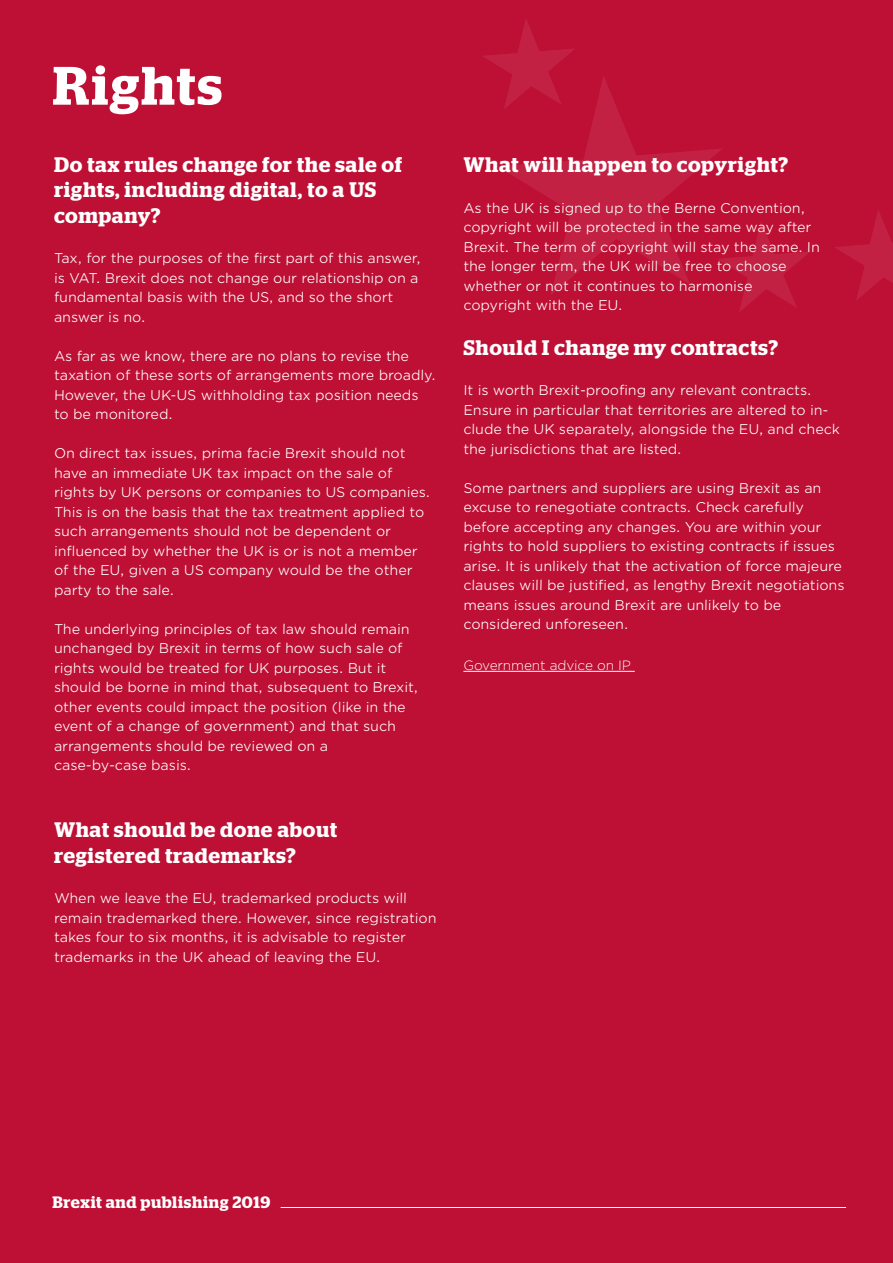
<style>
.page{position:relative;width:893px;height:1263px;background:#be0f34}
.page>*{position:absolute;margin:0;border:0;box-sizing:border-box;transform-origin:0 0}
.t1{font:600 54px "Stag";letter-spacing:.035em;color:#fff}
.t2{font:600 21px/25.2px "Stag";letter-spacing:.04em;color:#fff}
.t3{font:600 16.5px "Stag";letter-spacing:.04em;color:#fff}
.t4{font:13.5px/19.5px "Gotham Office";color:#fff}
.t5{font:300 13.5px "Gotham";color:#fff}
</style>
<div class="page">
<hr style="left:281px;top:1207px;width:565px;height:1px;background:#fff">
<svg style="left:835px;top:210px;width:58px;height:90px"></svg>
<svg style="left:723px;top:222px;width:86px;height:90px"></svg>
<svg style="left:498px;top:76px;width:225px;height:219px"></svg>
<svg style="left:483px;top:20px;width:93px;height:90px"></svg>
<hr style="left:463px;top:671px;width:172px;height:1px;background:#fff">
<p class="t1" style="left:52px;top:54px;width:172px">Rights</p>
<p class="t2" style="left:54px;top:152px;width:349px">Do tax rules change for the sale of rights, including digital, to a US</p>
<p class="t2" style="left:54px;top:203px;width:108px">company?</p>
<p class="t4" style="left:54px;top:248px;width:368px">Tax, for the purposes of the first part of this answer,</p>
<p class="t4" style="left:54px;top:268px;width:366px">is VAT. Brexit does not change our relationship on a</p>
<p class="t4" style="left:54px;top:287px;width:341px">fundamental basis with the US, and so the short</p>
<p class="t4" style="left:54px;top:307px;width:93px">answer is no.</p>
<p class="t4" style="left:54px;top:346px;width:357px">As far as we know, there are no plans to revise the</p>
<p class="t4" style="left:54px;top:365px;width:383px">taxation of these sorts of arrangements more broadly.<br>However, the UK-US withholding tax position needs to be monitored.</p>
<p class="t4" style="left:54px;top:443px;width:378px">On direct tax issues, prima facie Brexit should not have an immediate UK tax impact on the sale of rights by UK persons or companies to US companies.<br>This is on the basis that the tax treatment applied to such arrangements should not be dependent or</p>
<p class="t4" style="left:54px;top:541px;width:366px">influenced by whether the UK is or is not a member</p>
<p class="t4" style="left:54px;top:560px;width:360px">of the EU, given a US company would be the other party to the sale.</p>
<p class="t4" style="left:54px;top:619px;width:357px">The underlying principles of tax law should remain</p>
<p class="t4" style="left:54px;top:638px;width:366px">unchanged by Brexit in terms of how such sale of rights would be treated for UK purposes. But it should be borne in mind that, subsequent to Brexit, other events could impact the position (like in the event of a change of government) and that such</p>
<p class="t4" style="left:54px;top:736px;width:276px">arrangements should be reviewed on a</p>
<p class="t4" style="left:54px;top:755px;width:139px">case-by-case basis.</p>
<p class="t2" style="left:54px;top:817px;width:284px">What should be done about</p>
<p class="t2" style="left:54px;top:842px;width:244px">registered trademarks?</p>
<p class="t4" style="left:54px;top:888px;width:355px">When we leave the EU, trademarked products will</p>
<p class="t4" style="left:54px;top:907px;width:384px">remain trademarked there. However, since registration takes four to six months, it is advisable to register</p>
<p class="t4" style="left:54px;top:946px;width:328px">trademarks in the UK ahead of leaving the EU.</p>
<p class="t2" style="left:463px;top:152px;width:327px">What will happen to copyright?</p>
<p class="t4" style="left:463px;top:198px;width:343px">As the UK is signed up to the Berne Convention,</p>
<p class="t4" style="left:463px;top:217px;width:358px">copyright will be protected in the same way after<br>Brexit. The term of copyright will stay the same. In the longer term, the UK will be free to choose</p>
<p class="t4" style="left:463px;top:276px;width:291px">whether or not it continues to harmonise</p>
<p class="t4" style="left:463px;top:295px;width:161px">copyright with the EU.</p>
<p class="t2" style="left:463px;top:335px;width:316px">Should I change my contracts?</p>
<p class="t4" style="left:463px;top:380px;width:350px">It is worth Brexit-proofing any relevant contracts.</p>
<p class="t4" style="left:463px;top:400px;width:378px">Ensure in particular that territories are altered to in&shy;clude the UK separately, alongside the EU, and check the jurisdictions that are listed.</p>
<p class="t4" style="left:463px;top:478px;width:360px">Some partners and suppliers are using Brexit as an</p>
<p class="t4" style="left:463px;top:497px;width:383px">excuse to renegotiate contracts. Check carefully before accepting any changes. You are within your rights to hold suppliers to existing contracts if issues arise. It is unlikely that the activation of force majeure clauses will be justified, as lengthy Brexit negotiations means issues around Brexit are unlikely to be</p>
<p class="t4" style="left:463px;top:614px;width:167px">considered unforeseen.</p>
<p class="t5" style="left:463px;top:657px;width:169px">Government advice on IP</p>
<p class="t3" style="left:52px;top:1192px;width:219px">Brexit and publishing 2019</p>
</div>
